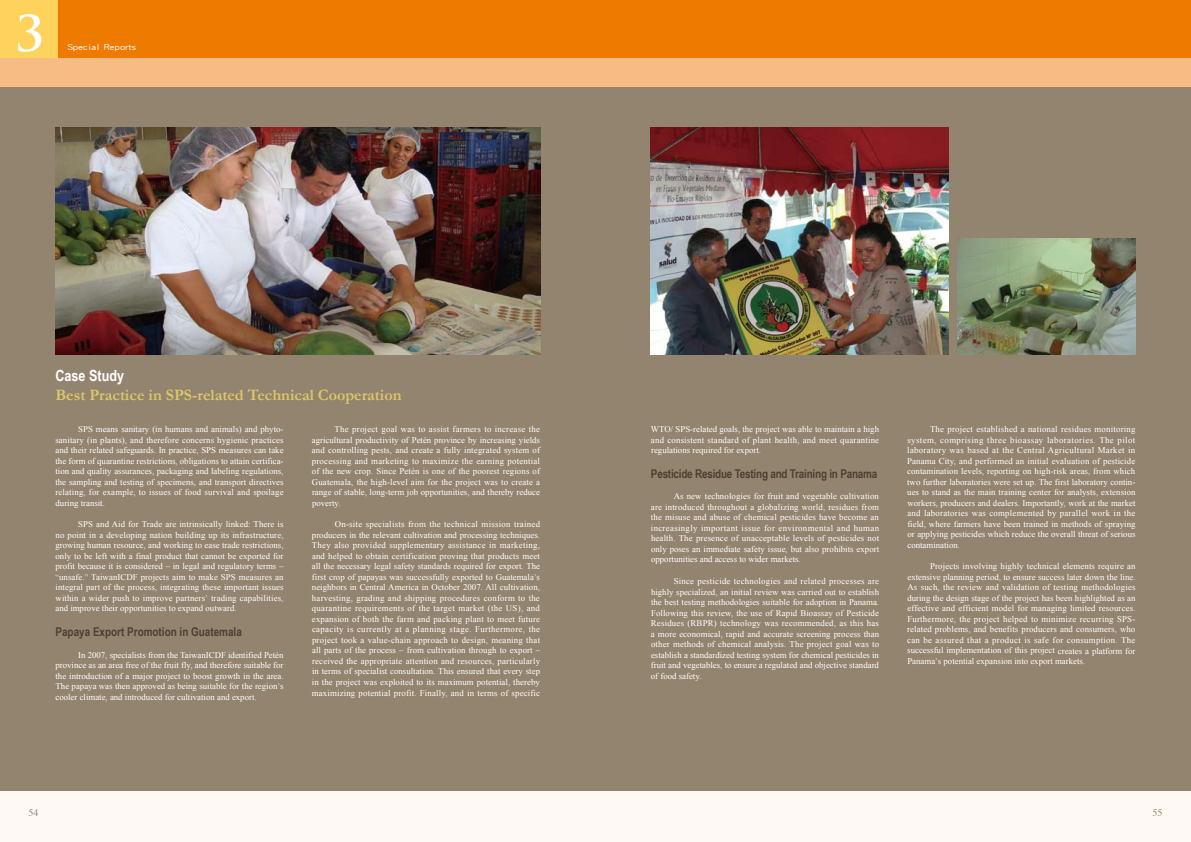
<style>
.page{position:relative;width:1191px;height:842px;background:#fff}
.page>*{position:absolute;margin:0;border:0;box-sizing:border-box;transform-origin:0 0}
.t1{font:700 48px "Trajan Pro";color:#fff}
.t2{font:700 16px "Garamond";color:#dcc76a}
.t3{font:700 15.4px "Arial Narrow";color:#fff}
.t4{font:700 12.1px "Arial Narrow";letter-spacing:-.02em;color:#4c4032}
.t5{font:700 12.1px "Arial Narrow";color:#4c4032}
.t6{font:10px "Times";color:#93846f}
.t7{font:9px "DF Hei Std W5";letter-spacing:.025em;color:#fff;scale:1.11 1}
.t8{font:8.8px/10.5px "Times New Roman";color:#fff;text-align:justify}
.s1{font-size:8px}
</style>
<div class="page">
<div style="left:0;top:0;width:595px;height:842px;background:#fff9f5"></div>
<div style="left:0;top:58px;width:595px;height:733px;background:#93846f"></div>
<div style="left:0;top:0;width:595px;height:86px;background:#f7bb84"></div>
<div style="left:0;top:0;width:595px;height:58px;background:#ef7a00"></div>
<div style="left:0;top:0;width:58px;height:58px;background:#fdd35d"></div>
<div style="left:595px;top:0;width:596px;height:842px;background:#fff9f5"></div>
<div style="left:595px;top:58px;width:596px;height:733px;background:#93846f"></div>
<div style="left:595px;top:0;width:596px;height:86px;background:#f7bb84"></div>
<div style="left:595px;top:0;width:596px;height:58px;background:#ef7a00"></div>
<img style="left:55px;top:128px;width:485px;height:226px">
<img style="left:651px;top:128px;width:297px;height:226px">
<img style="left:957px;top:238px;width:178px;height:116px">
<h1 class="t1" style="left:16px;top:4px;width:30px">3</h1>
<p class="t7" style="left:68px;top:42px;width:63px">Special Reports</p>
<h3 class="t3" style="left:55px;top:363px;width:70px">Case Study</h3>
<h2 class="t2" style="left:55px;top:386px;width:348px">Best Practice in SPS-related Technical Cooperation</h2>
<p class="t8" style="left:55px;top:424px;width:230px;text-indent:23px">SPS means sanitary (in humans and animals) and phyto&shy;sanitary (in plants), and therefore concerns hygienic practices and their related safeguards. In practice, SPS measures can take the form of quarantine restrictions, obligations to attain certifica&shy;tion and quality assurances, packaging and labeling regulations, the sampling and testing of specimens, and transport directives relating, for example, to issues of food survival and spoilage during transit.</p>
<p class="t8" style="left:55px;top:519px;width:230px;text-indent:23px">SPS and Aid for Trade are intrinsically linked: There is no point in a developing nation building up its infrastructure, growing human resource, and working to ease trade restrictions, only to be left with a final product that cannot be exported for profit because it is considered – in legal and regulatory terms – <span class="s1">“</span>unsafe.<span class="s1">”</span> TaiwanICDF projects aim to make SPS measures an integral part of the process, integrating these important issues within a wider push to improve partners<span class="s1">’</span> trading capabilities, and improve their opportunities to expand outward.</p>
<h3 class="t5" style="left:55px;top:622px;width:188px">Papaya Export Promotion in Guatemala</h3>
<p class="t8" style="left:55px;top:649px;width:230px;text-indent:23px">In 2007, specialists from the TaiwanICDF identified Petén province as an area free of the fruit fly, and therefore suitable for the introduction of a major project to boost growth in the area.<br>The papaya was then approved as being suitable for the region<span class="s1">’</span>s cooler climate, and introduced for cultivation and export.</p>
<p class="t8" style="left:312px;top:424px;width:230px;text-indent:23px">The project goal was to assist farmers to increase the agricultural productivity of Petén province by increasing yields and controlling pests, and create a fully integrated system of processing and marketing to maximize the earning potential of the new crop. Since Petén is one of the poorest regions of Guatemala, the high-level aim for the project was to create a range of stable, long-term job opportunities, and thereby reduce poverty.</p>
<p class="t8" style="left:312px;top:519px;width:230px;text-indent:23px">On-site specialists from the technical mission trained producers in the relevant cultivation and processing techniques.<br>They also provided supplementary assistance in marketing, and helped to obtain certification proving that products meet all the necessary legal safety standards required for export. The first crop of papayas was successfully exported to Guatemala<span class="s1">’</span>s neighbors in Central America in October 2007. All cultivation, harvesting, grading and shipping procedures conform to the quarantine requirements of the target market (the US), and expansion of both the farm and packing plant to meet future capacity is currently at a planning stage. Furthermore, the project took a value-chain approach to design, meaning that all parts of the process – from cultivation through to export – received the appropriate attention and resources, particularly in terms of specialist consultation. This ensured that every step in the project was exploited to its maximum potential, thereby maximizing potential profit. Finally, and in terms of specific</p>
<p class="t8" style="left:651px;top:424px;width:230px">WTO/ SPS-related goals, the project was able to maintain a high and consistent standard of plant health, and meet quarantine regulations required for export.</p>
<h3 class="t4" style="left:651px;top:464px;width:228px">Pesticide Residue Testing and Training in Panama</h3>
<p class="t8" style="left:651px;top:491px;width:230px;text-indent:23px">As new technologies for fruit and vegetable cultivation are introduced throughout a globalizing world, residues from the misuse and abuse of chemical pesticides have become an increasingly important issue for environmental and human health. The presence of unacceptable levels of pesticides not only poses an immediate safety issue, but also prohibits export opportunities and access to wider markets.</p>
<p class="t8" style="left:651px;top:576px;width:230px;text-indent:23px">Since pesticide technologies and related processes are highly specialized, an initial review was carried out to establish the best testing methodologies suitable for adoption in Panama.<br>Following this review, the use of Rapid Bioassay of Pesticide Residues (RBPR) technology was recommended, as this has a more economical, rapid and accurate screening process than other methods of chemical analysis. The project goal was to establish a standardized testing system for chemical pesticides in fruit and vegetables, to ensure a regulated and objective standard of food safety.</p>
<p class="t8" style="left:907px;top:424px;width:230px;text-indent:23px">The project established a national residues monitoring system, comprising three bioassay laboratories. The pilot laboratory was based at the Central Agricultural Market in Panama City, and performed an initial evaluation of pesticide contamination levels, reporting on high-risk areas, from which two further laboratories were set up. The first laboratory contin&shy;ues to stand as the main training center for analysts, extension workers, producers and dealers. Importantly, work at the market and laboratories was complemented by parallel work in the field, where farmers have been trained in methods of spraying or applying pesticides which reduce the overall threat of serious contamination.</p>
<p class="t8" style="left:907px;top:561px;width:230px;text-indent:23px">Projects involving highly technical elements require an extensive planning period, to ensure success later down the line.<br>As such, the review and validation of testing methodologies during the design stage of the project has been highlighted as an effective and efficient model for managing limited resources.<br>Furthermore, the project helped to minimize recurring SPS&shy;related problems, and benefits producers and consumers, who can be assured that a product is safe for consumption. The successful implementation of this project creates a platform for Panama<span class="s1">’</span>s potential expansion into export markets.</p>
<p class="t6" style="left:28px;top:803px;width:11px">54</p>
<p class="t6" style="left:1152px;top:803px;width:11px">55</p>
</div>
